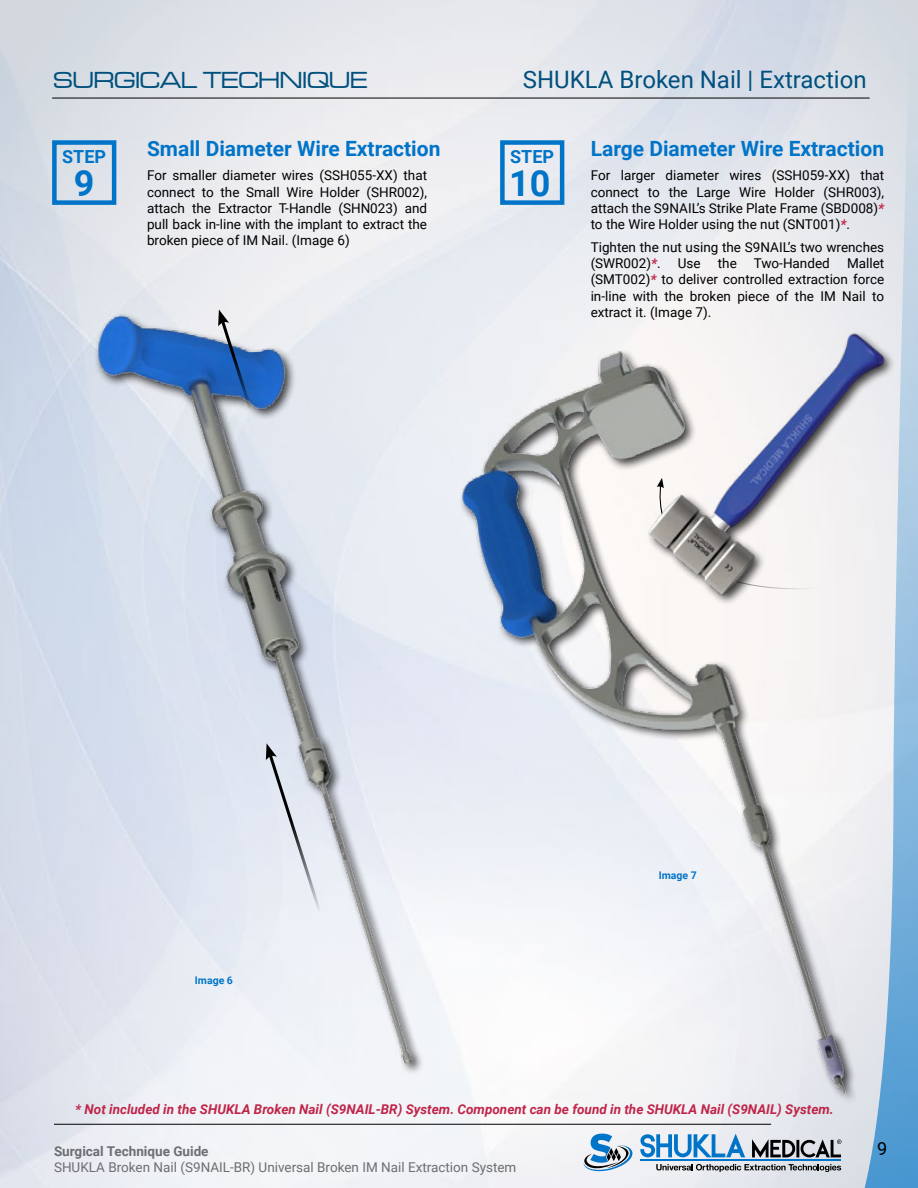
<style>
.page{position:relative;width:918px;height:1188px;background:#fff}
.page>*{position:absolute;margin:0;border:0;box-sizing:border-box;transform-origin:0 0}
.t1{font:700 36px "Roboto";color:#0074c8}
.t2{font:24px "Roboto";color:#00507d}
.t3{font:24px "Microgramma DEE Medi Exte";color:#00507d}
.t4{font:700 21px "Roboto";color:#0074c8}
.t5{font:700 18px "Roboto";color:#0074c8}
.t6{font:18px "Roboto";color:#000}
.t7{font:13.5px/16.2px "Roboto";color:#000;text-align:justify}
.t8{font:italic 700 13.5px "Roboto";color:#bf2549}
.t9{font:13.5px "Roboto";color:#6d6e71}
.t10{font:700 13.5px "Roboto";color:#6d6e71}
.t11{font:700 10.5px "Roboto";color:#0074c8}
.s1{font-weight:700;font-style:italic;color:#bf2549}
</style>
<div class="page">
<img style="left:1px;top:0;width:827px;height:1188px">
<svg style="left:656px;top:1164px;width:172px;height:8px"></svg>
<svg style="left:752px;top:1139px;width:76px;height:19px"></svg>
<svg style="left:640px;top:1134px;width:105px;height:23px"></svg>
<hr style="left:640px;top:1160px;width:201px;height:1px;background:#0074c8">
<svg style="left:584px;top:1134px;width:50px;height:38px"></svg>
<hr style="left:54px;top:1124px;width:717px;height:1px;background:#000">
<hr style="left:52px;top:98px;width:818px;height:1px;background:#000">
<div style="left:52px;top:140px;width:64px;height:65px;border:4px solid #0074c8"></div>
<div style="left:500px;top:140px;width:64px;height:65px;border:4px solid #0074c8"></div>
<img style="left:453px;top:341px;width:375px;height:770px">
<img style="left:644px;top:331px;width:184px;height:270px">
<img style="left:79px;top:301px;width:362px;height:775px">
<svg style="left:218px;top:309px;width:36px;height:104px"></svg>
<svg style="left:828px;top:0;width:90px;height:1188px"></svg>
<h2 class="t3" style="left:54px;top:65px;width:315px">SURGICAL TECHNIQUE</h2>
<h2 class="t2" style="left:523px;top:62px;width:345px">SHUKLA Broken Nail | Extraction</h2>
<h3 class="t5" style="left:62px;top:144px;width:45px">STEP</h3>
<h1 class="t1" style="left:74px;top:158px;width:22px">9</h1>
<h3 class="t4" style="left:147px;top:134px;width:295px">Small Diameter Wire Extraction</h3>
<p class="t7" style="left:147px;top:167px;width:282px">For smaller diameter wires (SSH055-XX) that connect to the Small Wire Holder (SHR002), attach the Extractor T-Handle (SHN023) and pull back in-line with the implant to extract the broken piece of IM Nail. (Image 6)</p>
<h3 class="t5" style="left:510px;top:144px;width:45px">STEP</h3>
<h1 class="t1" style="left:509px;top:158px;width:43px">10</h1>
<h3 class="t4" style="left:591px;top:134px;width:295px">Large Diameter Wire Extraction</h3>
<p class="t7" style="left:591px;top:167px;width:295px">For larger diameter wires (SSH059-XX) that connect to the Large Wire Holder (SHR003), attach the S9NAIL’s Strike Plate Frame (SBD008)<span class="s1">* </span>to the Wire Holder using the nut (SNT001)<span class="s1">*</span>.</p>
<p class="t7" style="left:591px;top:239px;width:295px">Tighten the nut using the S9NAIL’s two wrenches (SWR002)<span class="s1">*</span>.</p>
<p class="t7" style="left:591px;top:255px;width:295px;text-indent:256px">Mallet (SMT002)<span class="s1">*</span> to deliver controlled extraction force in-line with the broken piece of the IM Nail to extract it. (Image 7).</p>
<p class="t7" style="left:678px;top:255px;width:24px">Use</p>
<p class="t7" style="left:718px;top:255px;width:21px">the</p>
<p class="t7" style="left:754px;top:255px;width:78px">Two-Handed</p>
<p class="t11" style="left:195px;top:973px;width:40px">Image 6</p>
<p class="t11" style="left:659px;top:868px;width:40px">Image 7</p>
<p class="t8" style="left:75px;top:1100px;width:760px">* Not included in the SHUKLA Broken Nail (S9NAIL-BR) System. Component can be found in the SHUKLA Nail (S9NAIL) System.</p>
<p class="t10" style="left:54px;top:1142px;width:156px">Surgical Technique Guide</p>
<p class="t9" style="left:54px;top:1158px;width:464px">SHUKLA Broken Nail (S9NAIL-BR) Universal Broken IM Nail Extraction System</p>
<h3 class="t6" style="left:877px;top:1136px;width:12px">9</h3>
</div>
